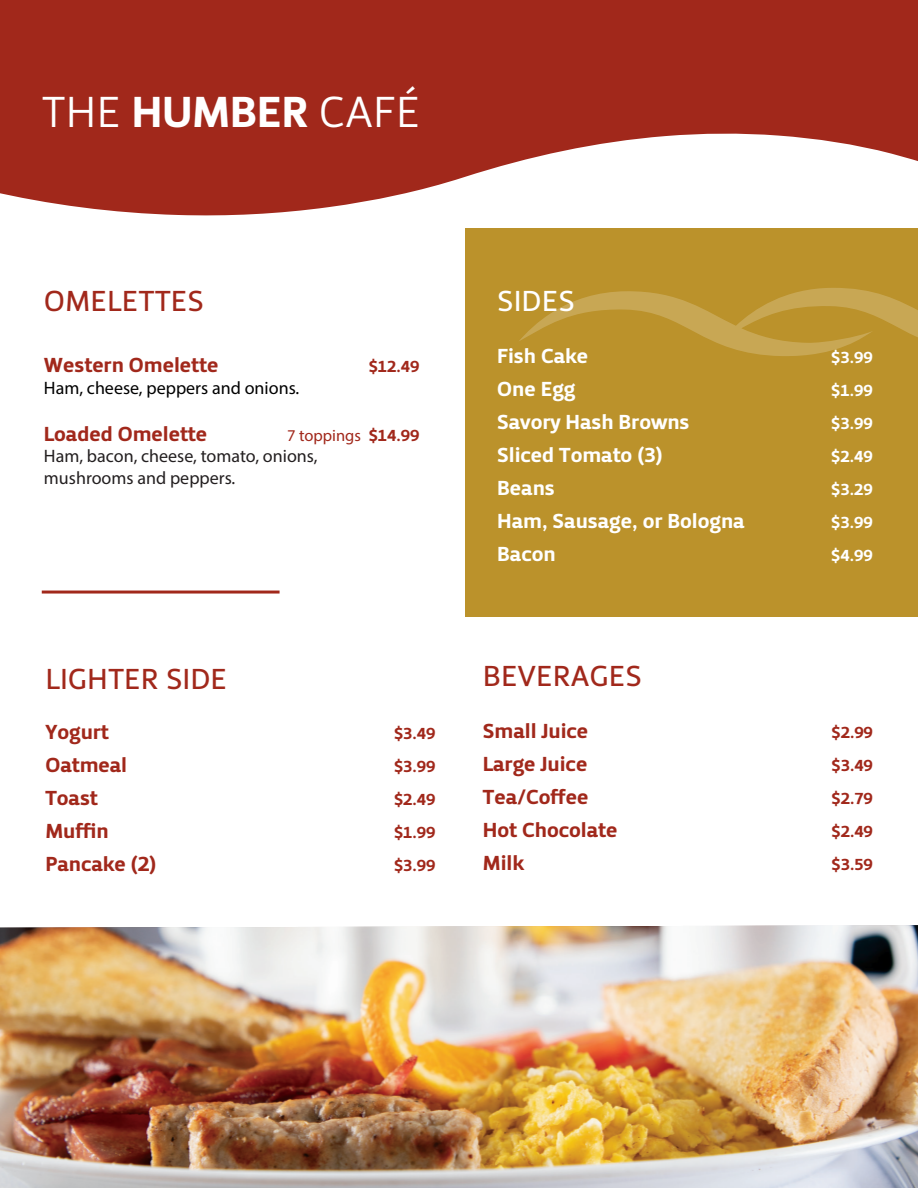
<style>
.page{position:relative;width:918px;height:1188px;background:#fff}
.page>*{position:absolute;margin:0;border:0;box-sizing:border-box;transform-origin:0 0}
.t1{font:45px "Priva One Pro";letter-spacing:-.01em;color:#fff}
.t2{font:30px "Priva Two Pro";letter-spacing:-.005em;color:#a1281b}
.t3{font:30px "Priva Two Pro";letter-spacing:-.005em;color:#fff}
.t4{font:21px "Priva Four Pro";letter-spacing:-.005em;color:#a1281b}
.t5{font:21px "Priva Four Pro";letter-spacing:-.005em;color:#fff}
.t6{font:18px/21.6px "Myriad Pro";color:#231f20}
.t7{font:18px "Myriad Pro";color:#000101}
.t8{font:16.5px "Priva Four Pro";color:#a1281b}
.t9{font:16.5px "Priva Four Pro";color:#fff}
.t10{font:16.5px "Myriad Pro";color:#a1281b}
.s1{font-family:"Priva Four Pro"}
</style>
<div class="page">
<img style="left:0;top:925px;width:918px;height:263px">
<div style="left:465px;top:228px;width:453px;height:389px;background:#bb922b"></div>
<svg style="left:0;top:0;width:918px;height:216px;fill:#a1281b"></svg>
<svg style="left:519px;top:288px;width:399px;height:68px"></svg>
<hr style="left:42px;top:591px;width:238px;height:3px;background:#a1281b">
<h1 class="t1" style="left:42px;top:83px;width:381px">THE <span class="s1">HUMBER</span> CAFÉ</h1>
<h2 class="t2" style="left:44px;top:282px;width:162px">OMELETTES</h2>
<p class="t4" style="left:44px;top:352px;width:176px">Western Omelette</p>
<p class="t8" style="left:369px;top:356px;width:52px">$12.49</p>
<p class="t7" style="left:44px;top:377px;width:257px">Ham, cheese, peppers and onions.</p>
<p class="t4" style="left:44px;top:420px;width:165px">Loaded Omelette</p>
<p class="t10" style="left:287px;top:425px;width:134px">7 toppings <span class="s1">$14.99</span></p>
<p class="t6" style="left:44px;top:445px;width:275px">Ham, bacon, cheese, tomato, onions, mushrooms and peppers.</p>
<h2 class="t2" style="left:45px;top:660px;width:183px">LIGHTER SIDE</h2>
<p class="t4" style="left:45px;top:718px;width:65px">Yogurt</p>
<p class="t8" style="left:394px;top:723px;width:43px">$3.49</p>
<p class="t4" style="left:45px;top:751px;width:83px">Oatmeal</p>
<p class="t8" style="left:394px;top:756px;width:43px">$3.99</p>
<p class="t4" style="left:45px;top:784px;width:54px">Toast</p>
<p class="t8" style="left:394px;top:789px;width:43px">$2.49</p>
<p class="t4" style="left:45px;top:817px;width:65px">Muffin</p>
<p class="t8" style="left:394px;top:822px;width:43px">$1.99</p>
<p class="t4" style="left:45px;top:850px;width:112px">Pancake (2)</p>
<p class="t8" style="left:394px;top:855px;width:43px">$3.99</p>
<h2 class="t3" style="left:497px;top:282px;width:79px">SIDES</h2>
<p class="t5" style="left:497px;top:343px;width:93px">Fish Cake</p>
<p class="t9" style="left:831px;top:347px;width:43px">$3.99</p>
<p class="t5" style="left:497px;top:376px;width:80px">One Egg</p>
<p class="t9" style="left:831px;top:380px;width:43px">$1.99</p>
<p class="t5" style="left:497px;top:409px;width:194px">Savory Hash Browns</p>
<p class="t9" style="left:831px;top:413px;width:43px">$3.99</p>
<p class="t5" style="left:497px;top:442px;width:167px">Sliced Tomato (3)</p>
<p class="t9" style="left:831px;top:446px;width:43px">$2.49</p>
<p class="t5" style="left:497px;top:475px;width:59px">Beans</p>
<p class="t9" style="left:831px;top:479px;width:43px">$3.29</p>
<p class="t5" style="left:497px;top:508px;width:249px">Ham, Sausage, or Bologna</p>
<p class="t9" style="left:831px;top:512px;width:43px">$3.99</p>
<p class="t5" style="left:497px;top:541px;width:60px">Bacon</p>
<p class="t9" style="left:831px;top:545px;width:43px">$4.99</p>
<h2 class="t2" style="left:483px;top:657px;width:161px">BEVERAGES</h2>
<p class="t4" style="left:483px;top:718px;width:107px">Small Juice</p>
<p class="t8" style="left:832px;top:722px;width:43px">$2.99</p>
<p class="t4" style="left:483px;top:751px;width:106px">Large Juice</p>
<p class="t8" style="left:832px;top:755px;width:43px">$3.49</p>
<p class="t4" style="left:483px;top:784px;width:107px">Tea/Coffee</p>
<p class="t8" style="left:832px;top:788px;width:43px">$2.79</p>
<p class="t4" style="left:483px;top:817px;width:136px">Hot Chocolate</p>
<p class="t8" style="left:832px;top:821px;width:43px">$2.49</p>
<p class="t4" style="left:483px;top:850px;width:43px">Milk</p>
<p class="t8" style="left:832px;top:854px;width:43px">$3.59</p>
</div>
